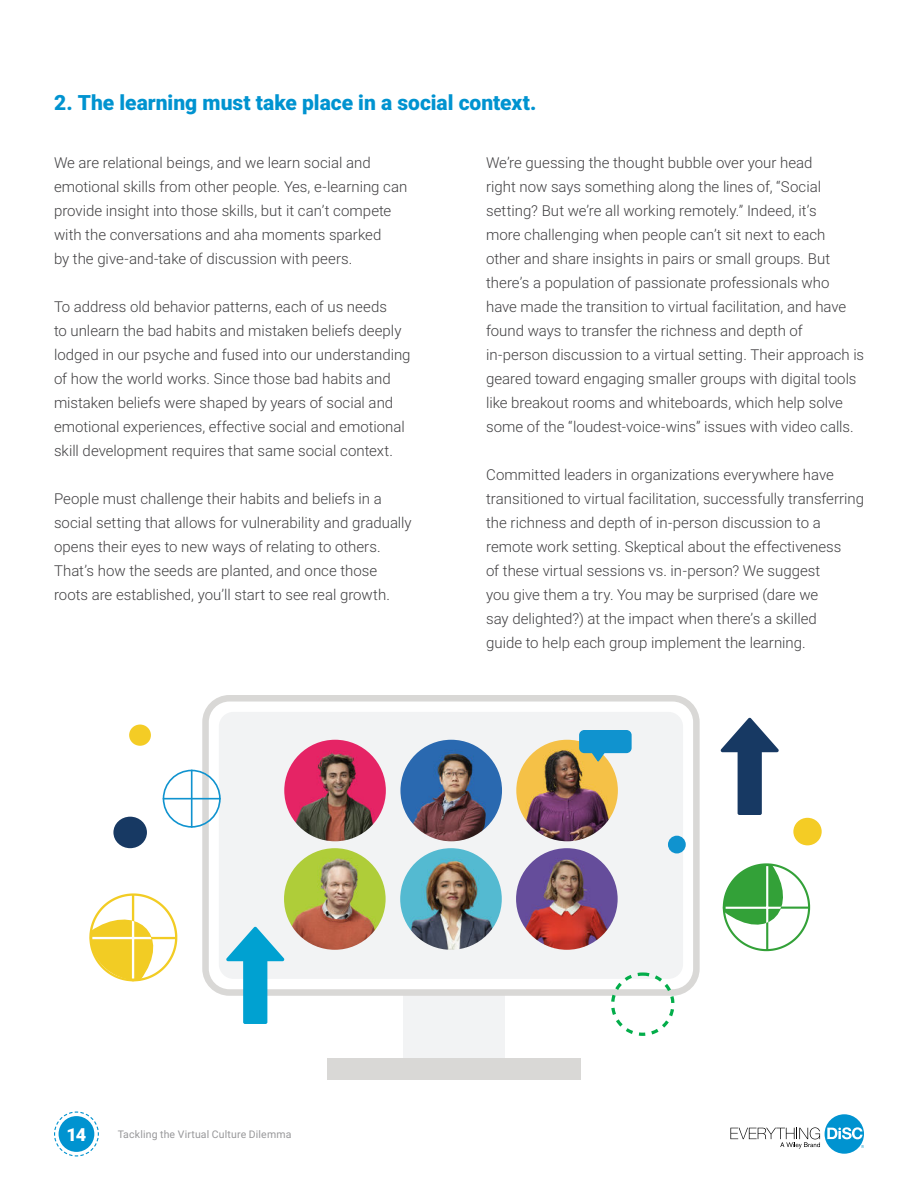
<style>
.page{position:relative;width:918px;height:1188px;background:#fff}
.page>*{position:absolute;margin:0;border:0;box-sizing:border-box;transform-origin:0 0}
.t1{font:900 21px "Roboto";color:#0093d0}
.t2{font:900 18px "Roboto";color:#fff}
.t3{font:300 15px/24px "Roboto";color:#414042}
.t4{font:10.5px "Roboto";letter-spacing:.015em;color:#98989a}
</style>
<div class="page">
<svg style="left:730px;top:1114px;width:134px;height:40px"></svg>
<svg style="left:54px;top:1111px;width:45px;height:46px"></svg>
<div style="left:403px;top:995px;width:102px;height:73px;background:#f2f3f4"></div>
<div style="left:202px;top:695px;width:498px;height:301px;border:7px solid #d9d8d6;border-radius:24px"></div>
<div style="left:219px;top:712px;width:464px;height:267px;background:#f2f3f4;border-radius:15px"></div>
<img style="left:284px;top:740px;width:102px;height:101px;border-radius:51px">
<img style="left:400px;top:740px;width:102px;height:101px;border-radius:51px">
<img style="left:516px;top:740px;width:102px;height:101px;border-radius:51px">
<img style="left:284px;top:848px;width:102px;height:102px;border-radius:51px">
<img style="left:400px;top:848px;width:102px;height:102px;border-radius:51px">
<img style="left:516px;top:848px;width:102px;height:102px;border-radius:51px">
<div style="left:328px;top:1059px;width:253px;height:21px;background:#d9d8d6"></div>
<div style="left:113px;top:817px;width:34px;height:31px;background:#173963;border-radius:50%"></div>
<div style="left:668px;top:836px;width:18px;height:17px;background:#1093cf;border-radius:50%"></div>
<div style="left:793px;top:818px;width:29px;height:27px;background:#f4cc25;border-radius:50%"></div>
<div style="left:129px;top:725px;width:22px;height:21px;background:#f4cc25;border-radius:50%"></div>
<div style="left:163px;top:770px;width:58px;height:58px;border:2px solid #1093cf;border-radius:50%"></div>
<hr style="left:191px;top:770px;width:2px;height:58px;background:#1093cf">
<hr style="left:163px;top:798px;width:58px;height:1px;background:#1093cf">
<svg style="left:578px;top:730px;width:54px;height:34px;background:#58aac1"></svg>
<svg style="left:226px;top:927px;width:58px;height:97px"></svg>
<svg style="left:721px;top:718px;width:58px;height:97px"></svg>
<svg style="left:722px;top:863px;width:89px;height:89px"></svg>
<svg style="left:89px;top:893px;width:89px;height:89px"></svg>
<svg style="left:611px;top:972px;width:63px;height:64px"></svg>
<h1 class="t1" style="left:54px;top:88px;width:484px">2. The learning must take place in a social context.</h1>
<p class="t3" style="left:54px;top:150px;width:355px">We are relational beings, and we learn social and emotional skills from other people. Yes, e-learning can provide insight into those skills, but it can’t compete with the conversations and aha moments sparked<br>by the give-and-take of discussion with peers.</p>
<p class="t3" style="left:54px;top:294px;width:358px">To address old behavior patterns, each of us needs<br>to unlearn the bad habits and mistaken beliefs deeply lodged in our psyche and fused into our understanding of how the world works. Since those bad habits and mistaken beliefs were shaped by years of social and emotional experiences, effective social and emotional skill development requires that same social context.</p>
<p class="t3" style="left:54px;top:486px;width:359px">People must challenge their habits and beliefs in a social setting that allows for vulnerability and gradually opens their eyes to new ways of relating to others.<br>That’s how the seeds are planted, and once those roots are established, you’ll start to see real growth.</p>
<p class="t3" style="left:486px;top:150px;width:380px">We’re guessing the thought bubble over your head<br>right now says something along the lines of, “Social setting? But we’re all working remotely.” Indeed, it’s<br>more challenging when people can’t sit next to each<br>other and share insights in pairs or small groups. But there’s a population of passionate professionals who<br>have made the transition to virtual facilitation, and have found ways to transfer the richness and depth of in-person discussion to a virtual setting. Their approach is geared toward engaging smaller groups with digital tools like breakout rooms and whiteboards, which help solve some of the “loudest-voice-wins” issues with video calls.</p>
<p class="t3" style="left:486px;top:462px;width:380px">Committed leaders in organizations everywhere have transitioned to virtual facilitation, successfully transferring the richness and depth of in-person discussion to a remote work setting. Skeptical about the effectiveness<br>of these virtual sessions vs. in-person? We suggest<br>you give them a try. You may be surprised (dare we<br>say delighted?) at the impact when there’s a skilled<br>guide to help each group implement the learning.</p>
<p class="t2" style="left:67px;top:1127px;width:21px">14</p>
<p class="t4" style="left:118px;top:1130px;width:175px">Tackling the Virtual Culture Dilemma</p>
</div>
